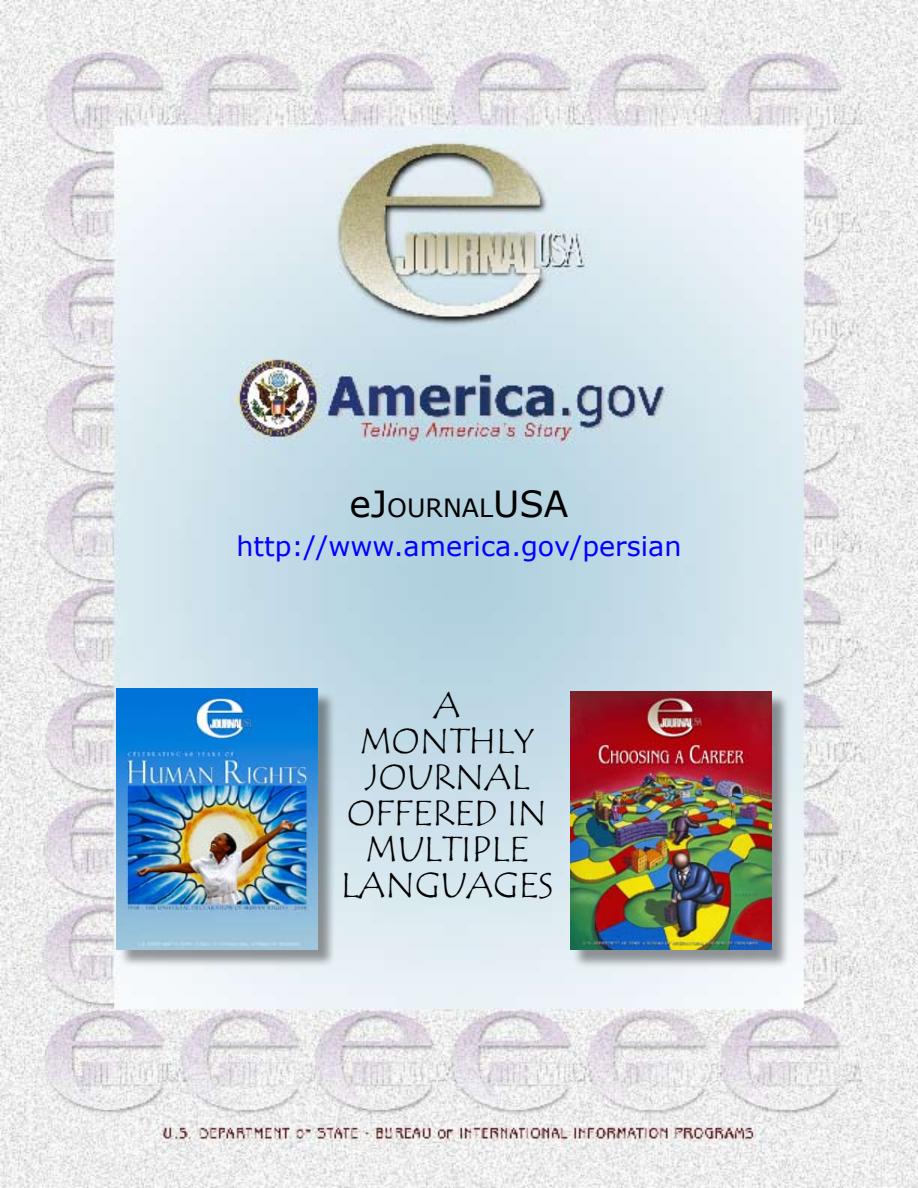
<style>
.page{position:relative;width:918px;height:1188px;background:#fff}
.page>*{position:absolute;margin:0;border:0;box-sizing:border-box;transform-origin:0 0}
.t1{font:36px/36px "Tempus Sans ITC";color:#000;text-align:center}
.t2{font:27px "Verdana";color:#00f}
.t3{font:25.2px "Verdana";color:#000}
.s1{font-size:36px}
</style>
<div class="page">
<img style="left:0;top:0;width:918px;height:1188px">
<div style="left:118px;top:691px;width:225px;height:283px;background:#000;opacity:.4"></div>
<img style="left:116px;top:689px;width:201px;height:260px">
<div style="left:572px;top:694px;width:225px;height:281px;background:#000;opacity:.4"></div>
<img style="left:570px;top:691px;width:201px;height:259px">
<p class="t3" style="left:350px;top:492px;width:220px"><span class="s1">eJ</span>OURNAL<span class="s1">USA</span></p>
<p class="t2" style="left:236px;top:529px;width:447px">http://www.america.gov/persian</p>
<p class="t1" style="left:341px;top:688px;width:214px">A<br>MONTHLY<br>JOURNAL<br>OFFERED IN<br>MULTIPLE<br>LANGUAGES</p>
</div>
